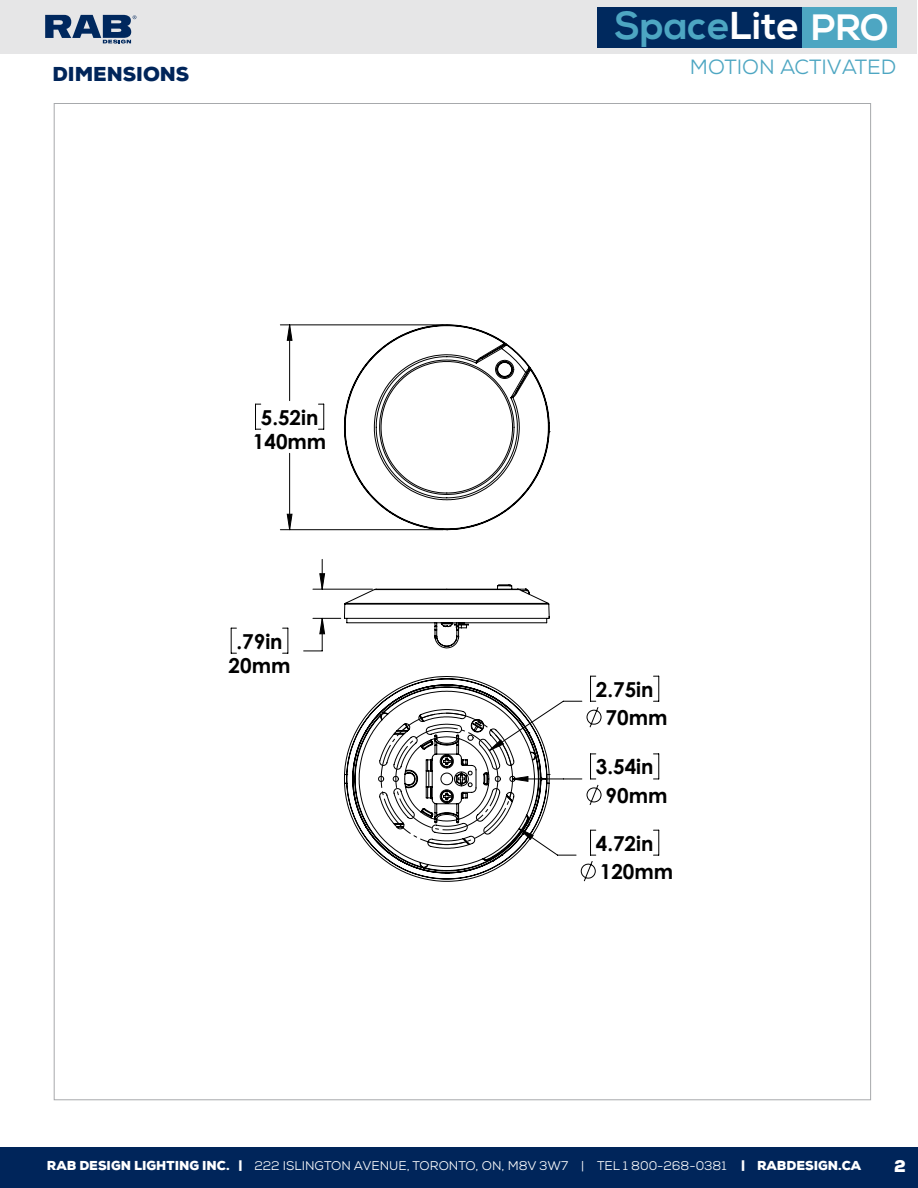
<style>
.page{position:relative;width:918px;height:1188px;background:#fff}
.page>*{position:absolute;margin:0;border:0;box-sizing:border-box;transform-origin:0 0}
.t1{font:700 38.7px "Nexa";color:#4da6c2}
.t2{font:700 20.55px/28.5px "Century Gothic";color:#000}
.t3{font:20.55px "Nexa";color:#4da6c2}
.t4{font:900 19.5px "Nexa";color:#00255a}
.t5{font:900 16.5px "Nexa";color:#fff}
.t6{font:12.6px "Nexa";color:#fff}
.s1{color:#fff}
.s2{font-size:36.6px;color:#fff}
.s3{font-weight:900}
</style>
<div class="page">
<div style="left:0;top:1147px;width:918px;height:41px;background:#00255a"></div>
<div style="left:1px;top:1px;width:916px;height:53px;background:#e6e6e7"></div>
<svg style="left:45px;top:15px;width:91px;height:29px"></svg>
<svg style="left:581px;top:861px;width:15px;height:21px"></svg>
<svg style="left:287px;top:325px;width:164px;height:329px"></svg>
<svg style="left:344px;top:584px;width:206px;height:64px"></svg>
<svg style="left:344px;top:324px;width:206px;height:206px"></svg>
<svg style="left:344px;top:676px;width:206px;height:206px"></svg>
<div style="left:597px;top:8px;width:214px;height:40px;background:#00295e"></div>
<div style="left:802px;top:8px;width:95px;height:40px;background:#4da6c2"></div>
<h3 class="t4" style="left:52px;top:62px;width:138px">DIMENSIONS</h3>
<h2 class="t2" style="left:253px;top:404px;width:75px;line-height:24.2px;text-align:center">5.52in<br>140mm</h2>
<h2 class="t2" style="left:229px;top:628px;width:63px;line-height:24.2px;text-align:center">.79in<br>20mm</h2>
<h1 class="t1" style="left:615px;top:4px;width:276px">Space<span class="s1">Lite</span> <span class="s2">PRO</span></h1>
<h2 class="t3" style="left:690px;top:54px;width:208px">MOTION ACTIVATED</h2>
<h2 class="t2" style="left:606px;top:674px;width:63px;text-indent:-10px">2.75in<br>70mm</h2>
<h2 class="t2" style="left:606px;top:752px;width:63px;text-indent:-10px">3.54in<br>90mm</h2>
<h2 class="t2" style="left:596px;top:828px;width:79px">4.72in<br>120mm</h2>
<p class="t6" style="left:47px;top:1158px;width:816px"><span class="s3">RAB DESIGN LIGHTING INC. |</span> 222 ISLINGTON AVENUE, TORONTO, ON, M8V 3W7 | TEL 1 800-268-0381 <span class="s3">| RABDESIGN.CA</span></p>
<h3 class="t5" style="left:894px;top:1155px;width:13px">2</h3>
</div>
